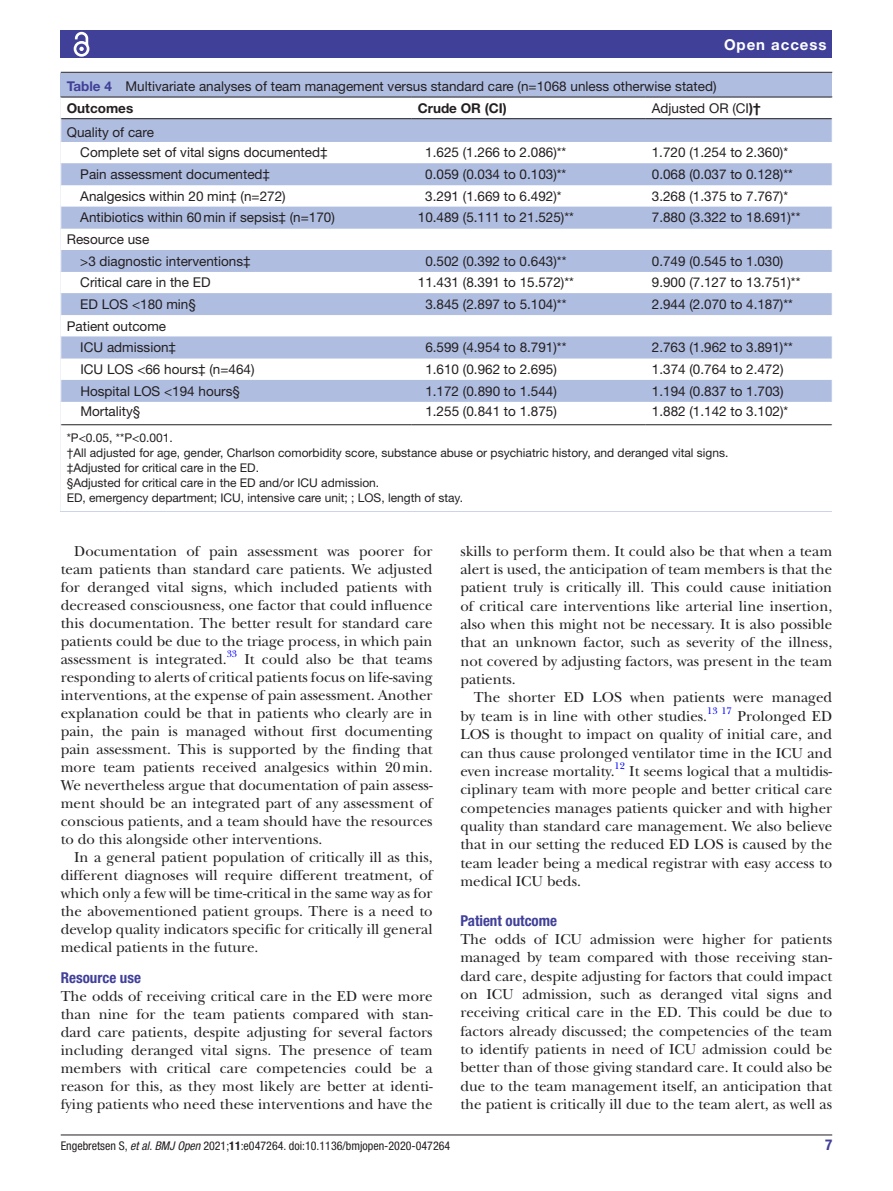
<style>
.page{position:relative;width:893px;height:1191px;background:#fff}
.page>*{position:absolute;margin:0;border:0;box-sizing:border-box;transform-origin:0 0}
.t1{font:15px/18px "New Baskerville";color:#231f20;text-align:justify}
.t2{font:700 condensed 15px "Helvetica Neue LT Std";color:#414099}
.t3{font:700 15px "Helvetica Neue LT Std";letter-spacing:.065em;color:#fff}
.t4{font:13.5px/21.6px "Helvetica Neue LT Std";color:#231f20}
.t5{font:700 13.5px "Helvetica Neue LT Std";color:#231f20}
.t6{font:12px/15px "Helvetica Neue LT Std";color:#231f20}
.t7{font:condensed 12px "Helvetica Neue LT Std";color:#231f20}
.t8{font:9.9px "New Baskerville";color:#00f}
.s1{font-weight:700;color:#414099}
.s2{font-weight:700}
.s3{font-style:italic}
</style>
<div class="page">
<hr style="left:61px;top:1134px;width:771px;height:1px;background:#231f20">
<div style="left:61px;top:31px;width:771px;height:27px;background:#414099"></div>
<svg style="left:73px;top:31px;width:17px;height:26px"></svg>
<div style="left:61px;top:73px;width:771px;height:438px;background:#afbde1"></div>
<hr style="left:61px;top:72px;width:771px;height:1px;background:#231f20">
<div style="left:61px;top:98px;width:771px;height:413px;background:#fff"></div>
<svg style="left:61px;top:119px;width:771px;height:282px"></svg>
<hr style="left:61px;top:97px;width:351px;height:1px;background:#231f20">
<hr style="left:61px;top:118px;width:351px;height:1px;background:#231f20">
<hr style="left:412px;top:97px;width:234px;height:1px;background:#231f20">
<hr style="left:412px;top:118px;width:234px;height:1px;background:#231f20">
<hr style="left:646px;top:97px;width:186px;height:1px;background:#231f20">
<hr style="left:646px;top:118px;width:186px;height:1px;background:#231f20">
<hr style="left:412px;top:424px;width:234px;height:1px;background:#231f20">
<hr style="left:646px;top:424px;width:186px;height:1px;background:#231f20">
<hr style="left:61px;top:424px;width:351px;height:1px;background:#231f20">
<svg style="left:60px;top:97px;width:1px;height:328px"></svg>
<hr style="left:67px;top:441px;width:765px;height:2px;background:#fff">
<hr style="left:67px;top:456px;width:765px;height:2px;background:#fff">
<hr style="left:67px;top:471px;width:765px;height:2px;background:#fff">
<hr style="left:67px;top:486px;width:765px;height:2px;background:#fff">
<hr style="left:67px;top:501px;width:765px;height:2px;background:#fff">
<p class="t3" style="left:724px;top:35px;width:104px">Open access</p>
<p class="t4" style="left:67px;top:75px;width:651px;line-height:22px"><span class="s1">Table 4</span> Multivariate analyses of team management versus standard care (n=1068 unless otherwise stated)<br><span class="s2">Outcomes</span></p>
<p class="t5" style="left:418px;top:99px;width:90px">Crude OR (CI)</p>
<p class="t4" style="left:652px;top:97px;width:110px">Adjusted OR (CI<span class="s2">)†</span></p>
<p class="t4" style="left:80px;top:122px;width:249px;line-height:20.1px;text-indent:-14px">Quality of care<br>Complete set of vital signs documented‡</p>
<p class="t4" style="left:425px;top:142px;width:143px">1.625 (1.266 to 2.086)**</p>
<p class="t4" style="left:652px;top:142px;width:138px">1.720 (1.254 to 2.360)*</p>
<p class="t4" style="left:80px;top:163px;width:191px">Pain assessment documented‡</p>
<p class="t4" style="left:425px;top:163px;width:143px">0.059 (0.034 to 0.103)**</p>
<p class="t4" style="left:652px;top:163px;width:143px">0.068 (0.037 to 0.128)**</p>
<p class="t4" style="left:80px;top:185px;width:207px">Analgesics within 20 min‡ (n=272)</p>
<p class="t4" style="left:425px;top:185px;width:138px">3.291 (1.669 to 6.492)*</p>
<p class="t4" style="left:652px;top:185px;width:138px">3.268 (1.375 to 7.767)*</p>
<p class="t4" style="left:80px;top:207px;width:256px">Antibiotics within 60min if sepsis‡ (n=170)</p>
<p class="t4" style="left:418px;top:207px;width:158px">10.489 (5.111 to 21.525)**</p>
<p class="t4" style="left:652px;top:207px;width:150px">7.880 (3.322 to 18.691)**</p>
<p class="t4" style="left:80px;top:228px;width:172px;text-indent:-14px">Resource use<br>&gt;3 diagnostic interventions‡</p>
<p class="t4" style="left:425px;top:250px;width:143px">0.502 (0.392 to 0.643)**</p>
<p class="t4" style="left:652px;top:250px;width:133px">0.749 (0.545 to 1.030)</p>
<p class="t4" style="left:80px;top:271px;width:132px">Critical care in the ED</p>
<p class="t4" style="left:418px;top:271px;width:158px">11.431 (8.391 to 15.572)**</p>
<p class="t4" style="left:652px;top:271px;width:150px">9.900 (7.127 to 13.751)**</p>
<p class="t4" style="left:80px;top:293px;width:117px">ED LOS &lt;180 min§</p>
<p class="t4" style="left:425px;top:293px;width:143px">3.845 (2.897 to 5.104)**</p>
<p class="t4" style="left:652px;top:293px;width:143px">2.944 (2.070 to 4.187)**</p>
<p class="t4" style="left:80px;top:315px;width:97px;text-indent:-14px">Patient outcome<br>ICU admission‡</p>
<p class="t4" style="left:425px;top:336px;width:143px">6.599 (4.954 to 8.791)**</p>
<p class="t4" style="left:652px;top:336px;width:143px">2.763 (1.962 to 3.891)**</p>
<p class="t4" style="left:80px;top:358px;width:176px">ICU LOS &lt;66 hours‡ (n=464)</p>
<p class="t4" style="left:425px;top:358px;width:133px">1.610 (0.962 to 2.695)</p>
<p class="t4" style="left:652px;top:358px;width:133px">1.374 (0.764 to 2.472)</p>
<p class="t4" style="left:80px;top:380px;width:161px">Hospital LOS &lt;194 hours§</p>
<p class="t4" style="left:425px;top:380px;width:133px">1.172 (0.890 to 1.544)</p>
<p class="t4" style="left:652px;top:380px;width:133px">1.194 (0.837 to 1.703)</p>
<p class="t4" style="left:80px;top:400px;width:62px">Mortality§</p>
<p class="t4" style="left:425px;top:400px;width:133px">1.255 (0.841 to 1.875)</p>
<p class="t4" style="left:652px;top:400px;width:138px">1.882 (1.142 to 3.102)*</p>
<p class="t6" style="left:67px;top:430px;width:663px">*P&lt;0.05, **P&lt;0.001.<br>†All adjusted for age, gender, Charlson comorbidity score, substance abuse or psychiatric history, and deranged vital signs. ‡Adjusted for critical care in the ED.<br>§Adjusted for critical care in the ED and/or ICU admission.<br>ED, emergency department; ICU, intensive care unit; ; LOS, length of stay.</p>
<p class="t1" style="left:61px;top:542px;width:373px;text-indent:14px">Documentation of pain assessment was poorer for team patients than standard care patients. We adjusted for deranged vital signs, which included patients with decreased consciousness, one factor that could influence this documentation. The better result for standard care patients could be due to the triage process, in which pain assessment is integrated.</p>
<p class="t8" style="left:227px;top:648px;width:12px">33</p>
<p class="t1" style="left:61px;top:650px;width:373px;text-indent:184px">It could also be that teams responding to alerts of critical patients focus on life-saving interventions, at the expense of pain assessment. Another explanation could be that in patients who clearly are in pain, the pain is managed without first documenting pain assessment. This is supported by the finding that more team patients received analgesics within 20min.<br>We nevertheless argue that documentation of pain assess&shy;ment should be an integrated part of any assessment of conscious patients, and a team should have the resources to do this alongside other interventions.</p>
<p class="t1" style="left:61px;top:848px;width:373px;text-indent:13px">In a general patient population of critically ill as this, different diagnoses will require different treatment, of which only a few will be time-critical in the same way as for the abovementioned patient groups. There is a need to develop quality indicators specific for critically ill general medical patients in the future.</p>
<p class="t2" style="left:61px;top:969px;width:82px">Resource use</p>
<p class="t1" style="left:61px;top:987px;width:373px">The odds of receiving critical care in the ED were more than nine for the team patients compared with stan&shy;dard care patients, despite adjusting for several factors including deranged vital signs. The presence of team members with critical care competencies could be a reason for this, as they most likely are better at identi&shy;fying patients who need these interventions and have the</p>
<p class="t1" style="left:460px;top:542px;width:373px">skills to perform them. It could also be that when a team alert is used, the anticipation of team members is that the patient truly is critically ill. This could cause initiation of critical care interventions like arterial line insertion, also when this might not be necessary. It is also possible that an unknown factor, such as severity of the illness, not covered by adjusting factors, was present in the team patients.</p>
<p class="t1" style="left:460px;top:688px;width:373px;text-indent:14px">The shorter ED LOS when patients were managed by team is in line with other studies.</p>
<p class="t8" style="left:707px;top:705px;width:26px">13 17</p>
<p class="t1" style="left:460px;top:707px;width:373px;text-indent:277px">Prolonged ED LOS is thought to impact on quality of initial care, and can thus cause prolonged ventilator time in the ICU and even increase mortality.</p>
<p class="t8" style="left:615px;top:760px;width:12px">12</p>
<p class="t1" style="left:460px;top:762px;width:373px;text-indent:169px">It seems logical that a multidis&shy;ciplinary team with more people and better critical care competencies manages patients quicker and with higher quality than standard care management. We also believe that in our setting the reduced ED LOS is caused by the team leader being a medical registrar with easy access to medical ICU beds.</p>
<p class="t2" style="left:460px;top:911px;width:98px">Patient outcome</p>
<p class="t1" style="left:460px;top:930px;width:373px">The odds of ICU admission were higher for patients managed by team compared with those receiving stan&shy;dard care, despite adjusting for factors that could impact on ICU admission, such as deranged vital signs and receiving critical care in the ED. This could be due to factors already discussed; the competencies of the team to identify patients in need of ICU admission could be better than of those giving standard care. It could also be due to the team management itself, an anticipation that the patient is critically ill due to the team alert, as well as</p>
<p class="t7" style="left:61px;top:1138px;width:391px">Engebretsen S, <span class="s3">et al</span>. <span class="s3">BMJ Open</span> 2021;<span class="s2">11</span>:e047264. doi:10.1136/bmjopen-2020-047264</p>
<p class="t2" style="left:825px;top:1135px;width:9px">7</p>
</div>
